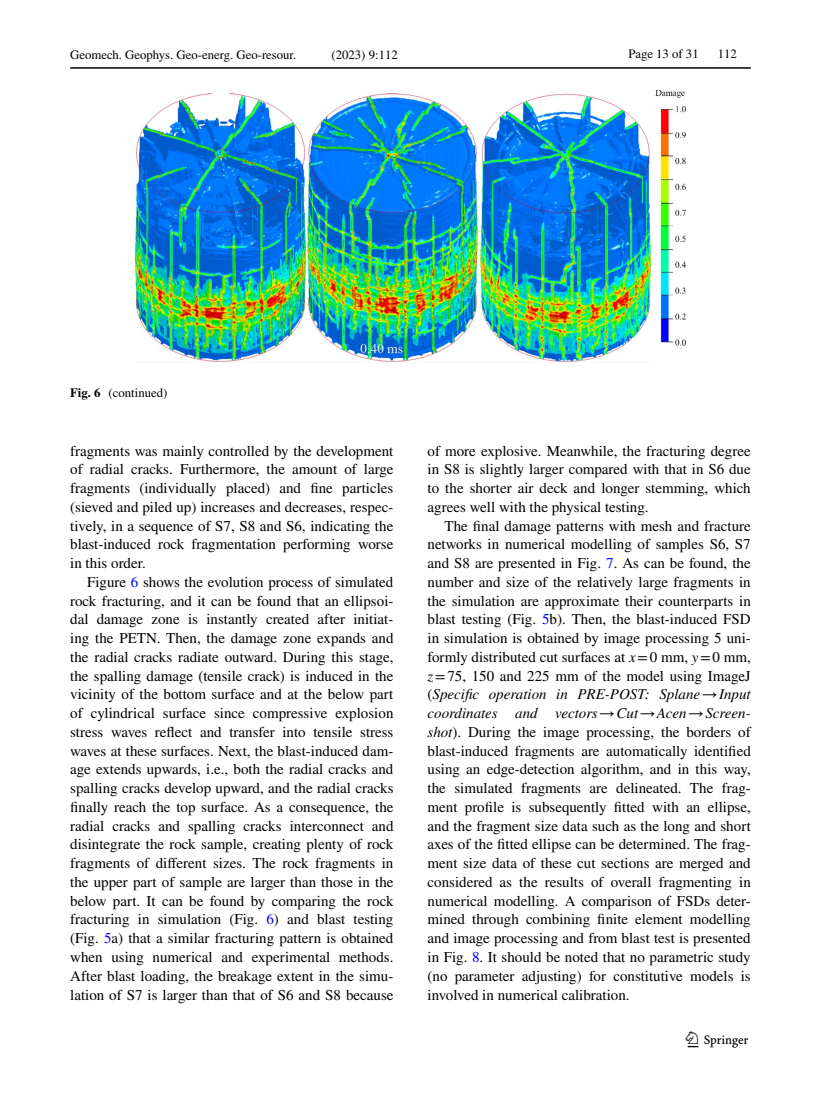
<style>
.page{position:relative;width:821px;height:1106px;background:#fff}
.page>*{position:absolute;margin:0;border:0;box-sizing:border-box;transform-origin:0 0}
.t1{font:22.5px "Springnew Regular 3";color:#000}
.t2{font:15px/18.8px "STIX";color:#000;text-align:justify}
.t3{font:12.75px "STIX";color:#000}
.s1{font-weight:700}
.s2{color:#00f}
.s3{font-style:italic}
.s4{font-family:"Times New Roman";font-style:italic}
</style>
<div class="page">
<hr style="left:70px;top:67px;width:680px;height:2px;background:#000">
<img style="left:134px;top:89px;width:552px;height:273px">
<p class="t3" style="left:70px;top:46px;width:228px">Geomech. Geophys. Geo-energ. Geo-resour.</p>
<p class="t3" style="left:331px;top:46px;width:68px">(2023) 9:112</p>
<p class="t3" style="left:628px;top:45px;width:72px">Page 13 of 31</p>
<p class="t3" style="left:718px;top:45px;width:21px">112</p>
<p class="t3" style="left:70px;top:384px;width:99px"><span class="s1">Fig. 6</span> (continued)</p>
<p class="t2" style="left:70px;top:442px;width:325px">fragments was mainly controlled by the development of radial cracks. Furthermore, the amount of large fragments (individually placed) and fine particles (sieved and piled up) increases and decreases, respec&shy;tively, in a sequence of S7, S8 and S6, indicating the blast-induced rock fragmentation performing worse in this order.</p>
<p class="t2" style="left:70px;top:573px;width:325px;text-indent:17px">Figure <span class="s2">6</span> shows the evolution process of simulated rock fracturing, and it can be found that an ellipsoi&shy;dal damage zone is instantly created after initiat&shy;ing the PETN. Then, the damage zone expands and the radial cracks radiate outward. During this stage, the spalling damage (tensile crack) is induced in the vicinity of the bottom surface and at the below part of cylindrical surface since compressive explosion stress waves reflect and transfer into tensile stress waves at these surfaces. Next, the blast-induced dam&shy;age extends upwards, i.e., both the radial cracks and spalling cracks develop upward, and the radial cracks finally reach the top surface. As a consequence, the radial cracks and spalling cracks interconnect and disintegrate the rock sample, creating plenty of rock fragments of different sizes. The rock fragments in the upper part of sample are larger than those in the below part. It can be found by comparing the rock fracturing in simulation (Fig. <span class="s2">6</span>) and blast testing (Fig. <span class="s2">5</span>a) that a similar fracturing pattern is obtained when using numerical and experimental methods.<br>After blast loading, the breakage extent in the simu&shy;lation of S7 is larger than that of S6 and S8 because</p>
<p class="t2" style="left:427px;top:442px;width:325px">of more explosive. Meanwhile, the fracturing degree in S8 is slightly larger compared with that in S6 due to the shorter air deck and longer stemming, which agrees well with the physical testing.</p>
<p class="t2" style="left:427px;top:517px;width:325px;text-indent:17px">The final damage patterns with mesh and fracture networks in numerical modelling of samples S6, S7 and S8 are presented in Fig. <span class="s2">7</span>. As can be found, the number and size of the relatively large fragments in the simulation are approximate their counterparts in blast testing (Fig. <span class="s2">5</span>b). Then, the blast-induced FSD in simulation is obtained by image processing 5 uni&shy;formly distributed cut surfaces at <span class="s3">x</span>=0 mm, <span class="s3">y</span>=0 mm, <span class="s3">z</span>=75, 150 and 225 mm of the model using ImageJ (<span class="s3">Specific operation in PRE-POST: Splane</span><span class="s4">→</span><span class="s3">Input coordinates and vectors</span><span class="s4">→</span><span class="s3">Cut</span><span class="s4">→</span><span class="s3">Acen</span><span class="s4">→</span><span class="s3">Screen&shy;shot</span>). During the image processing, the borders of blast-induced fragments are automatically identified using an edge-detection algorithm, and in this way, the simulated fragments are delineated. The frag&shy;ment profile is subsequently fitted with an ellipse, and the fragment size data such as the long and short axes of the fitted ellipse can be determined. The frag&shy;ment size data of these cut sections are merged and considered as the results of overall fragmenting in numerical modelling. A comparison of FSDs deter&shy;mined through combining finite element modelling and image processing and from blast test is presented in Fig. <span class="s2">8</span>. It should be noted that no parametric study (no parameter adjusting) for constitutive models is involved in numerical calibration.</p>
<h1 class="t1" style="left:687px;top:1031px;width:62px">1 3</h1>
</div>
